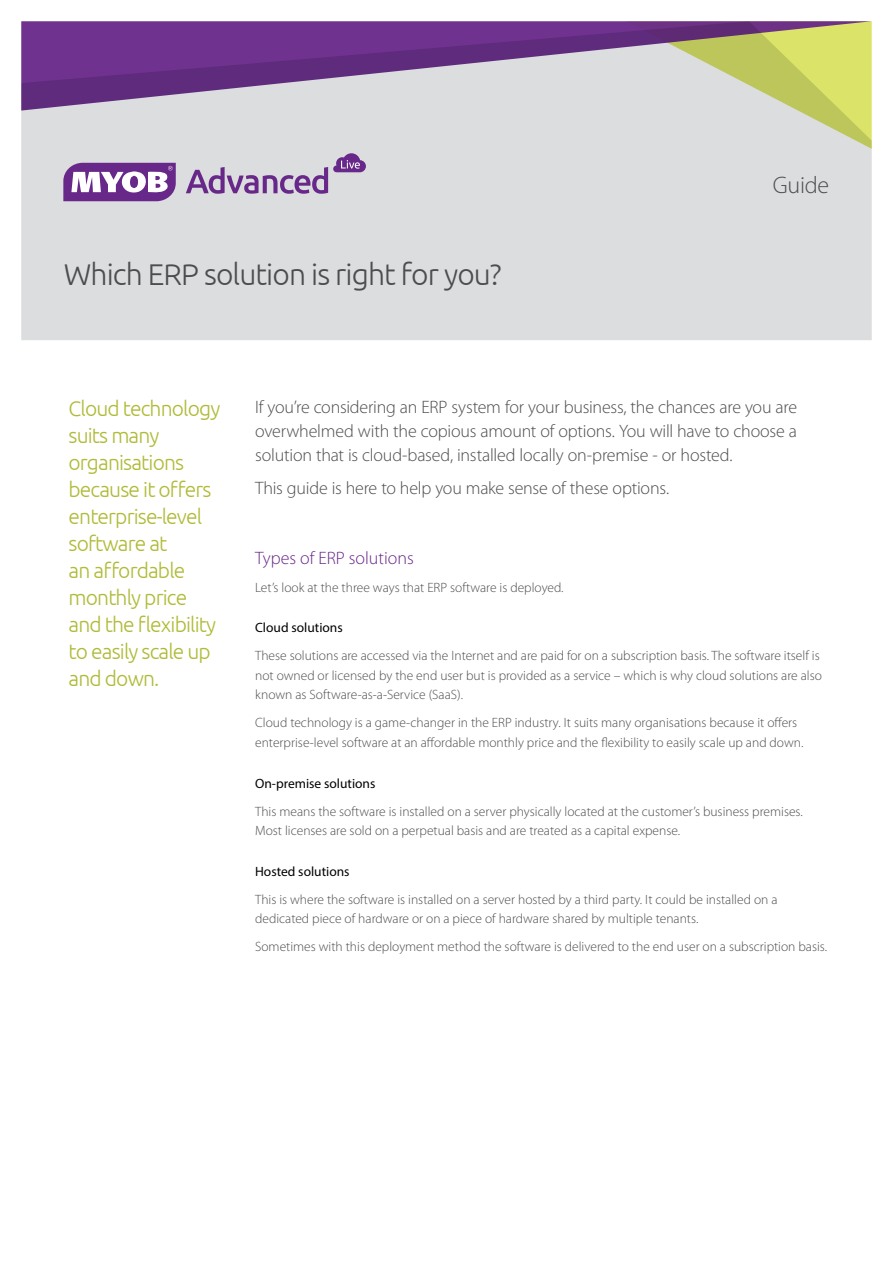
<style>
.page{position:relative;width:893px;height:1263px;background:#fff}
.page>*{position:absolute;margin:0;border:0;box-sizing:border-box;transform-origin:0 0}
.t1{font:300 30px "Ubuntu";letter-spacing:-.03em;color:#4d4d4f}
.t2{font:300 24px "Myriad Pro";letter-spacing:-.01em;color:#4d4d4f}
.t3{font:300 21px/27px "Ubuntu";letter-spacing:-.04em;color:#afba35}
.t4{font:300 18px/24px "Myriad Pro";letter-spacing:-.01em;color:#4d4d4f;text-align:justify}
.t5{font:300 18px "Myriad Pro";color:#68288a}
.t6{font:300 13.5px/19.5px "Myriad Pro";color:#4d4d4f}
.t7{font:13.5px "Myriad Pro";color:#000}
</style>
<div class="page">
<svg style="left:21px;top:21px;width:851px;height:319px;background:#cac3cb"></svg>
<svg style="left:63px;top:163px;width:113px;height:38px"></svg>
<svg style="left:186px;top:153px;width:180px;height:41px;background:#bfb0c9"></svg>
<h1 class="t1" style="left:64px;top:256px;width:439px">Which ERP solution is right for you?</h1>
<h2 class="t2" style="left:773px;top:170px;width:58px">Guide</h2>
<h3 class="t3" style="left:69px;top:394px;width:153px">Cloud technology suits many organisations because it offers enterprise-level software at<br>an affordable monthly price and the flexibility to easily scale up and down.</h3>
<h3 class="t4" style="left:255px;top:395px;width:543px">If you’re considering an ERP system for your business, the chances are you are overwhelmed with the copious amount of options. You will have to choose a solution that is cloud-based, installed locally on-premise - or hosted.</h3>
<h3 class="t4" style="left:255px;top:476px;width:416px">This guide is here to help you make sense of these options.</h3>
<h3 class="t5" style="left:255px;top:547px;width:160px">Types of ERP solutions</h3>
<p class="t6" style="left:255px;top:577px;width:310px">Let’s look at the three ways that ERP software is deployed.</p>
<p class="t7" style="left:255px;top:619px;width:89px">Cloud solutions</p>
<p class="t6" style="left:255px;top:646px;width:568px">These solutions are accessed via the Internet and are paid for on a subscription basis. The software itself is not owned or licensed by the end user but is provided as a service – which is why cloud solutions are also known as Software-as-a-Service (SaaS).</p>
<p class="t6" style="left:255px;top:713px;width:550px">Cloud technology is a game-changer in the ERP industry. It suits many organisations because it offers enterprise-level software at an affordable monthly price and the flexibility to easily scale up and down.</p>
<p class="t7" style="left:255px;top:775px;width:122px">On-premise solutions</p>
<p class="t6" style="left:255px;top:801px;width:549px">This means the software is installed on a server physically located at the customer’s business premises.<br>Most licenses are sold on a perpetual basis and are treated as a capital expense.</p>
<p class="t7" style="left:255px;top:863px;width:96px">Hosted solutions</p>
<p class="t6" style="left:255px;top:889px;width:524px">This is where the software is installed on a server hosted by a third party. It could be installed on a dedicated piece of hardware or on a piece of hardware shared by multiple tenants.</p>
<p class="t6" style="left:255px;top:937px;width:574px">Sometimes with this deployment method the software is delivered to the end user on a subscription basis.</p>
</div>
